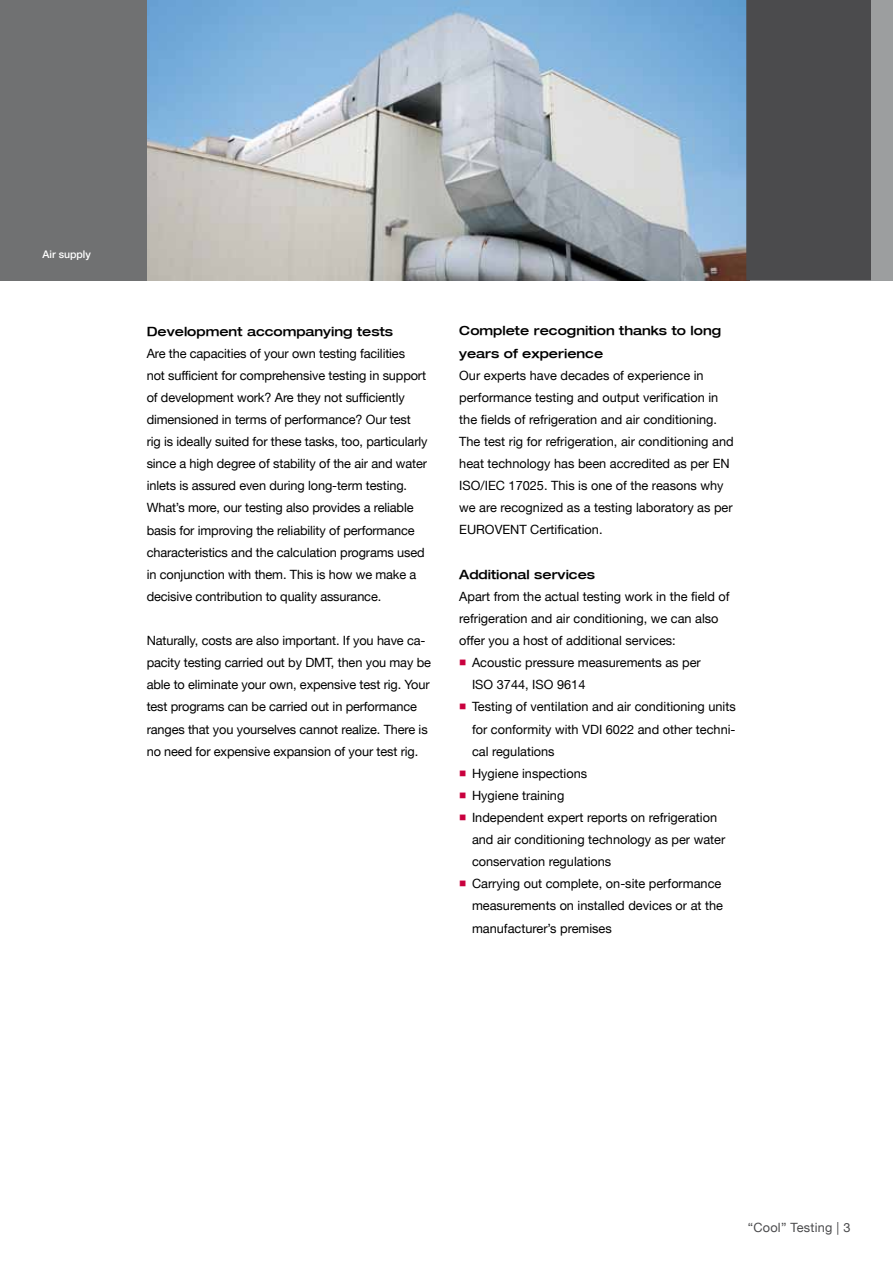
<style>
.page{position:relative;width:893px;height:1263px;background:#fff}
.page>*{position:absolute;margin:0;border:0;box-sizing:border-box;transform-origin:0 0}
.t1{font:12.75px/22px "Helvetica Neue LT";letter-spacing:-.01em;color:#000}
.t2{font:500 expanded 12.75px/22px "Helvetica Neue LT";color:#000}
.t3{font:12.75px "Helvetica Neue LT";letter-spacing:.02em;color:#4b4b4d}
.t4{font:500 10.5px "Helvetica Neue LT";color:#fff}
.s1{color:#c9003e}
</style>
<div class="page">
<img style="left:147px;top:0;width:599px;height:281px">
<div style="left:0;top:0;width:147px;height:281px;background:#707172"></div>
<div style="left:746px;top:0;width:126px;height:281px;background:#4b4b4d"></div>
<div style="left:872px;top:0;width:21px;height:281px;background:#9c9e9f"></div>
<p class="t4" style="left:43px;top:248px;width:50px">Air supply</p>
<p class="t2" style="left:147px;top:320px;width:248px">Development accompanying tests</p>
<p class="t1" style="left:147px;top:342px;width:282px">Are the capacities of your own testing facilities<br>not sufficient for comprehensive testing in support of development work? Are they not sufficiently dimensioned in terms of performance? Our test rig is ideally suited for these tasks, too, particularly since a high degree of stability of the air and water inlets is assured even during long-term testing.<br>What’s more, our testing also provides a reliable basis for improving the reliability of performance characteristics and the calculation programs used in conjunction with them. This is how we make a decisive contribution to quality assurance.</p>
<p class="t1" style="left:147px;top:629px;width:286px">Naturally, costs are also important. If you have ca&shy;pacity testing carried out by DMT, then you may be able to eliminate your own, expensive test rig. Your test programs can be carried out in performance ranges that you yourselves cannot realize. There is no need for expensive expansion of your test rig.</p>
<p class="t2" style="left:459px;top:320px;width:264px">Complete recognition thanks to long years of experience</p>
<p class="t1" style="left:459px;top:364px;width:276px">Our experts have decades of experience in performance testing and output verification in the fields of refrigeration and air conditioning.<br>The test rig for refrigeration, air conditioning and heat technology has been accredited as per EN ISO/IEC 17025. This is one of the reasons why we are recognized as a testing laboratory as per EUROVENT Certification.</p>
<p class="t2" style="left:459px;top:563px;width:137px">Additional services</p>
<p class="t1" style="left:459px;top:585px;width:272px">Apart from the actual testing work in the field of refrigeration and air conditioning, we can also offer you a host of additional services:</p>
<p class="t1" style="left:472px;top:651px;width:230px;text-indent:-13px"><span class="s1">■</span> Acoustic pressure measurements as per<br>ISO 3744, ISO 9614</p>
<p class="t1" style="left:472px;top:696px;width:265px;text-align:justify;text-indent:-13px"><span class="s1">■</span> Testing of ventilation and air conditioning units for conformity with VDI 6022 and other techni&shy;cal regulations</p>
<p class="t1" style="left:459px;top:762px;width:129px"><span class="s1">■</span> Hygiene inspections</p>
<p class="t1" style="left:459px;top:784px;width:107px"><span class="s1">■</span> Hygiene training</p>
<p class="t1" style="left:472px;top:806px;width:255px;text-indent:-13px"><span class="s1">■</span> Independent expert reports on refrigeration and air conditioning technology as per water conservation regulations</p>
<p class="t1" style="left:472px;top:873px;width:253px;text-indent:-13px"><span class="s1">■</span> Carrying out complete, on-site performance measurements on installed devices or at the manufacturer’s premises</p>
<p class="t3" style="left:748px;top:1220px;width:104px">“Cool” Testing | 3</p>
</div>
